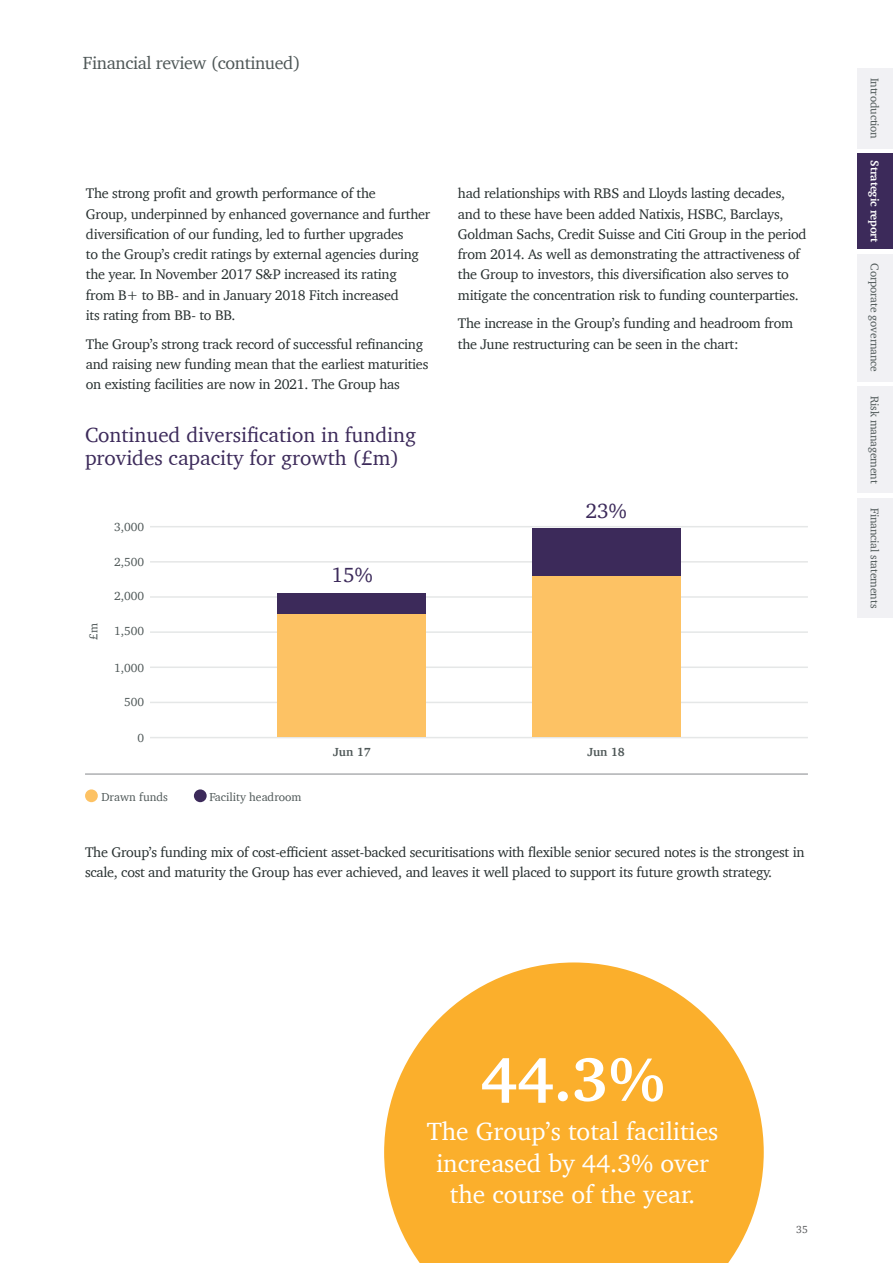
<style>
.page{position:relative;width:893px;height:1263px;background:#fff}
.page>*{position:absolute;margin:0;border:0;box-sizing:border-box;transform-origin:0 0}
.t1{font:700 63px "Charter";color:#fff}
.t2{font:25.5px/31.5px "Charter";color:#fff;text-align:center}
.t3{font:21px/22.5px "Charter";color:#3c2a5a}
.t4{font:18px "Charter";letter-spacing:-.02em;color:#4e5757}
.t5{font:14.25px/20.2px "Charter";letter-spacing:-.02em;color:#272f2f}
.t6{font:12px "Charter";color:#4e5757}
.t7{font:700 12px "Charter";color:#4e5757}
.t8{font:11.85px "Charter";color:#4e5757}
.t9{font:11.55px "Charter";letter-spacing:-.01em;color:#4e5757}
.t10{font:700 11.55px "Charter";letter-spacing:-.01em;color:#fff}
.t11{font:10.5px "Charter";color:#57585a}
</style>
<div class="page">
<div style="left:857px;top:153px;width:36px;height:96px;background:#3c2a5a"></div>
<div style="left:857px;top:68px;width:36px;height:81px;background:#f1f1f4"></div>
<div style="left:857px;top:254px;width:36px;height:128px;background:#f1f1f4"></div>
<div style="left:857px;top:386px;width:36px;height:107px;background:#f1f1f4"></div>
<div style="left:857px;top:498px;width:36px;height:120px;background:#f1f1f4"></div>
<svg style="left:384px;top:962px;width:380px;height:301px;fill:#fbaf2c"></svg>
<hr style="left:150px;top:737px;width:658px;height:1px;background:#e5e7e7">
<hr style="left:150px;top:702px;width:658px;height:1px;background:#e5e7e7">
<hr style="left:150px;top:666px;width:658px;height:2px;background:#e5e7e7">
<hr style="left:150px;top:631px;width:658px;height:2px;background:#e5e7e7">
<hr style="left:150px;top:596px;width:658px;height:2px;background:#e5e7e7">
<hr style="left:150px;top:561px;width:658px;height:2px;background:#e5e7e7">
<hr style="left:150px;top:526px;width:658px;height:1px;background:#e5e7e7">
<div style="left:85px;top:789px;width:13px;height:13px;background:#fdc264;border-radius:50%"></div>
<div style="left:194px;top:789px;width:13px;height:13px;background:#3c2a5a;border-radius:50%"></div>
<hr style="left:85px;top:773px;width:723px;height:2px;background:#939598">
<div style="left:532px;top:529px;width:149px;height:208px;background:#3c2a5a"></div>
<div style="left:532px;top:577px;width:149px;height:160px;background:#fdc264"></div>
<div style="left:278px;top:593px;width:148px;height:144px;background:#3c2a5a"></div>
<div style="left:278px;top:615px;width:148px;height:122px;background:#fdc264"></div>
<p class="t4" style="left:83px;top:47px;width:219px">Financial review (continued)</p>
<p class="t5" style="left:86px;top:183px;width:346px">The strong profit and growth performance of the<br>Group, underpinned by enhanced governance and further diversification of our funding, led to further upgrades<br>to the Group’s credit ratings by external agencies during the year. In November 2017 S&amp;P increased its rating<br>from B+ to BB- and in January 2018 Fitch increased<br>its rating from BB- to BB.</p>
<p class="t5" style="left:86px;top:333px;width:344px">The Group’s strong track record of successful refinancing and raising new funding mean that the earliest maturities on existing facilities are now in 2021. The Group has</p>
<h3 class="t3" style="left:85px;top:424px;width:333px">Continued diversification in funding provides capacity for growth (£m)</h3>
<p class="t8" style="left:83px;top:640px;width:18px;rotate:-90deg">£m</p>
<p class="t6" style="left:114px;top:516px;width:32px">3,000</p>
<p class="t6" style="left:114px;top:551px;width:32px">2,500</p>
<p class="t6" style="left:114px;top:586px;width:32px">2,000</p>
<p class="t6" style="left:114px;top:621px;width:32px">1,500</p>
<p class="t6" style="left:114px;top:657px;width:32px">1,000</p>
<p class="t6" style="left:124px;top:692px;width:22px">500</p>
<p class="t6" style="left:137px;top:728px;width:8px">0</p>
<h3 class="t3" style="left:331px;top:563px;width:43px">15%</h3>
<p class="t5" style="left:458px;top:183px;width:350px">had relationships with RBS and Lloyds lasting decades, and to these have been added Natixis, HSBC, Barclays, Goldman Sachs, Credit Suisse and Citi Group in the period from 2014. As well as demonstrating the attractiveness of the Group to investors, this diversification also serves to mitigate the concentration risk to funding counterparties.</p>
<p class="t5" style="left:458px;top:313px;width:337px">The increase in the Group’s funding and headroom from the June restructuring can be seen in the chart:</p>
<h3 class="t3" style="left:585px;top:499px;width:43px">23%</h3>
<p class="t8" style="left:101px;top:786px;width:68px">Drawn funds</p>
<p class="t8" style="left:209px;top:786px;width:94px">Facility headroom</p>
<p class="t7" style="left:333px;top:741px;width:39px">Jun 17</p>
<p class="t7" style="left:587px;top:741px;width:39px">Jun 18</p>
<p class="t5" style="left:85px;top:841px;width:721px">The Group’s funding mix of cost-efficient asset-backed securitisations with flexible senior secured notes is the strongest in scale, cost and maturity the Group has ever achieved, and leaves it well placed to support its future growth strategy.</p>
<p class="t9" style="left:885px;top:78px;width:63px;rotate:90deg">Introduction</p>
<p class="t10" style="left:885px;top:160px;width:83px;rotate:90deg">Strategic report</p>
<p class="t9" style="left:885px;top:263px;width:110px;rotate:90deg">Corporate governance</p>
<p class="t9" style="left:885px;top:396px;width:89px;rotate:90deg">Risk management</p>
<p class="t9" style="left:885px;top:507px;width:102px;rotate:90deg">Financial statements</p>
<h1 class="t1" style="left:480px;top:1025px;width:185px">44.3%</h1>
<h2 class="t2" style="left:427px;top:1115px;width:293px">The Group’s total facilities increased by 44.3% over the course of the year.</h2>
<p class="t11" style="left:796px;top:1220px;width:13px">35</p>
</div>
